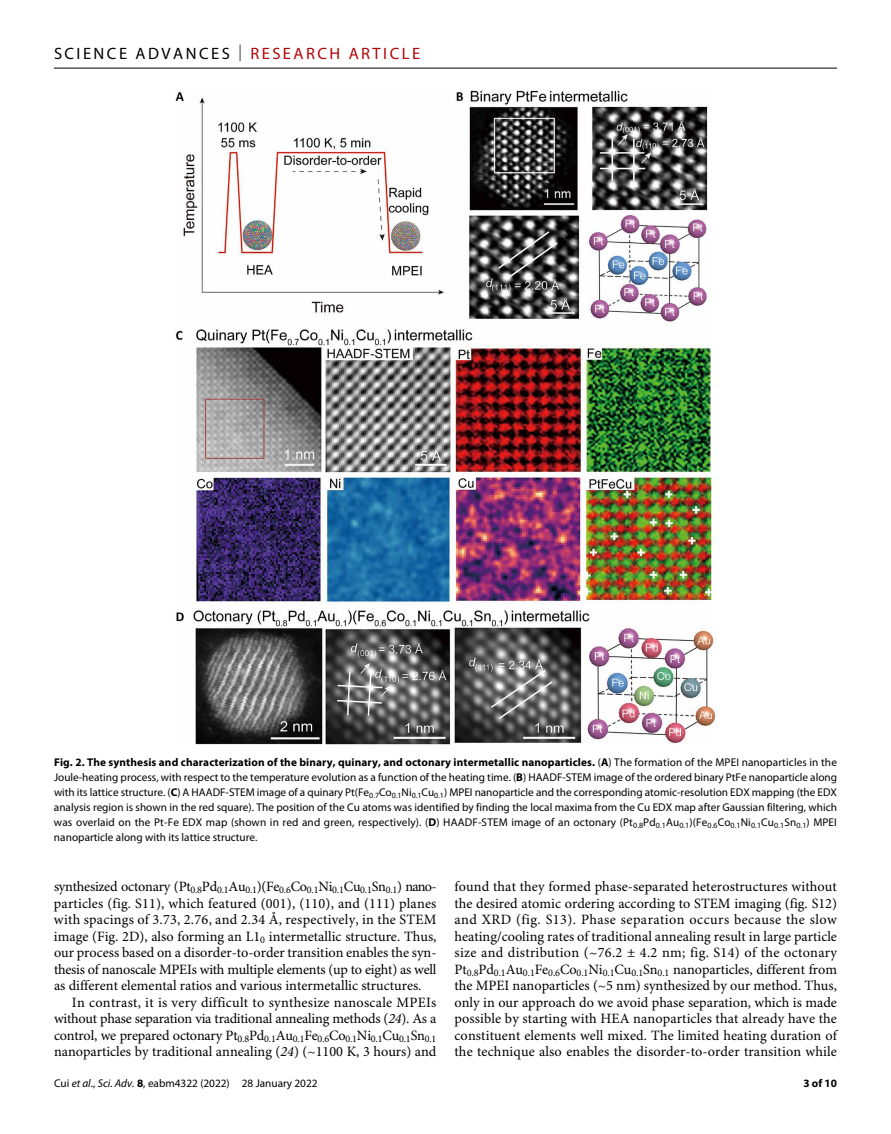
<style>
.page{position:relative;width:891px;height:1134px;background:#fff}
.page>*{position:absolute;margin:0;border:0;box-sizing:border-box;transform-origin:0 0}
.t1{font:16.5px "Myriad Pro";letter-spacing:.15em;color:#000}
.t2{font:14.25px/16.5px "Minion Pro";color:#000;text-align:justify}
.t3{font:11.25px/15px "Myriad Pro";color:#000;text-align:justify}
.t4{font:700 11.25px "Myriad Pro";color:#000}
.s1{font-weight:300}
.s2{color:#b10508}
.s3{font-weight:700}
.s4{font-style:italic}
</style>
<div class="page">
<hr style="left:54px;top:68px;width:783px;height:1px;background:#000">
<img style="left:176px;top:90px;width:539px;height:655px">
<p class="t1" style="left:54px;top:40px;width:368px">SCIENCE ADVANCES <span class="s1">|</span> <span class="s2">RESEARCH ARTICLE</span></p>
<p class="t3" style="left:54px;top:755px;width:785px"><span class="s3">Fig. 2. The synthesis and characterization of the binary, quinary, and octonary intermetallic nanoparticles.</span> (<span class="s3">A</span>) The formation of the MPEI nanoparticles in the Joule-heating process, with respect to the temperature evolution as a function of the heating time. (<span class="s3">B</span>) HAADF-STEM image of the ordered binary PtFe nanoparticle along with its lattice structure. (<span class="s3">C</span>) A HAADF-STEM image of a quinary Pt(Fe<sub>0.7</sub>Co<sub>0.1</sub>Ni<sub>0.1</sub>Cu<sub>0.1</sub>) MPEI nanoparticle and the corresponding atomic-resolution EDX mapping (the EDX analysis region is shown in the red square). The position of the Cu atoms was identified by finding the local maxima from the Cu EDX map after Gaussian filtering, which was overlaid on the Pt-Fe EDX map (shown in red and green, respectively). (<span class="s3">D</span>) HAADF-STEM image of an octonary (Pt<sub>0.8</sub>Pd<sub>0.1</sub>Au<sub>0.1</sub>)(Fe<sub>0.6</sub>Co<sub>0.1</sub>Ni<sub>0.1</sub>Cu<sub>0.1</sub>Sn<sub>0.1</sub>) MPEI nanoparticle along with its lattice structure.</p>
<p class="t2" style="left:54px;top:880px;width:384px">synthesized octonary (Pt<sub>0.8</sub>Pd<sub>0.1</sub>Au<sub>0.1</sub>)(Fe<sub>0.6</sub>Co<sub>0.1</sub>Ni<sub>0.1</sub>Cu<sub>0.1</sub>Sn<sub>0.1</sub>) nano&shy;particles (fig. S11), which featured (001), (110), and (111) planes with spacings of 3.73, 2.76, and 2.34 Å, respectively, in the STEM image (Fig. 2D), also forming an L1<sub>0</sub> intermetallic structure. Thus, our process based on a disorder-to-order transition enables the syn&shy;thesis of nanoscale MPEIs with multiple elements (up to eight) as well as different elemental ratios and various intermetallic structures.</p>
<p class="t2" style="left:54px;top:995px;width:384px;text-indent:18px">In contrast, it is very difficult to synthesize nanoscale MPEIs without phase separation via traditional annealing methods (<span class="s4">24</span>). As a control, we prepared octonary Pt<sub>0.8</sub>Pd<sub>0.1</sub>Au<sub>0.1</sub>Fe<sub>0.6</sub>Co<sub>0.1</sub>Ni<sub>0.1</sub>Cu<sub>0.1</sub>Sn<sub>0.1 </sub>nanoparticles by traditional annealing (<span class="s4">24</span>) (~1100 K, 3 hours) and</p>
<p class="t3" style="left:54px;top:1076px;width:265px">Cui <span class="s4">et al</span>., <span class="s4">Sci. Adv.</span> <span class="s3">8</span>, eabm4322 (2022) 28 January 2022</p>
<p class="t2" style="left:454px;top:880px;width:384px">found that they formed phase-separated heterostructures without the desired atomic ordering according to STEM imaging (fig. S12) and XRD (fig. S13). Phase separation occurs because the slow heating/cooling rates of traditional annealing result in large particle size and distribution (~76.2 ± 4.2 nm; fig. S14) of the octonary Pt<sub>0.8</sub>Pd<sub>0.1</sub>Au<sub>0.1</sub>Fe<sub>0.6</sub>Co<sub>0.1</sub>Ni<sub>0.1</sub>Cu<sub>0.1</sub>Sn<sub>0.1</sub> nanoparticles, different from the MPEI nanoparticles (~5 nm) synthesized by our method. Thus, only in our approach do we avoid phase separation, which is made possible by starting with HEA nanoparticles that already have the constituent elements well mixed. The limited heating duration of the technique also enables the disorder-to-order transition while</p>
<p class="t4" style="left:803px;top:1074px;width:35px">3 of 10</p>
</div>
